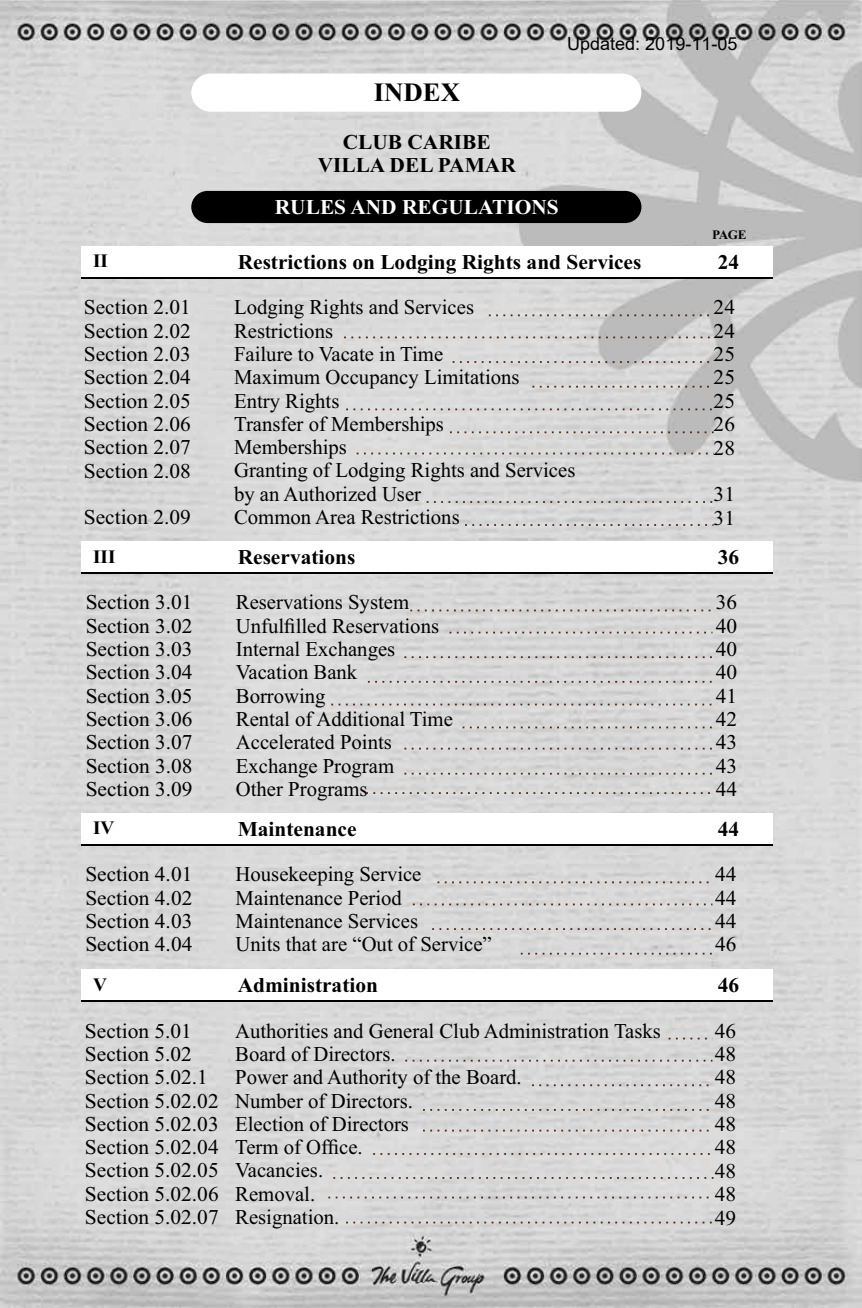
<style>
.page{position:relative;width:862px;height:1308px;background:#fff}
.page>*{position:absolute;margin:0;border:0;box-sizing:border-box;transform-origin:0 0}
.t1{font:700 26.32px "Times New Roman";color:#000}
.t2{font:700 21.15px "Times New Roman";color:#fff}
.t3{font:20.93px/23.4px "Times New Roman";color:#000;text-align:justify}
.t4{font:700 20.93px/23.2px "Times New Roman";color:#000;text-align:center}
.t5{font:700 18.9px "Times New Roman";color:#000}
.t6{font:18px "Arial";color:#000}
.t7{font:700 12.83px "Times New Roman";color:#000}
</style>
<div class="page">
<img style="left:0;top:0;width:861px;height:1307px">
<div style="left:191px;top:74px;width:450px;height:38px;background:#fff;border-radius:19px"></div>
<div style="left:191px;top:191px;width:450px;height:32px;background:#000;border-radius:16px"></div>
<div style="left:81px;top:246px;width:691px;height:33px;background:#fff"></div>
<hr style="left:81px;top:278px;width:691px;height:1px;background:#000">
<svg style="left:488px;top:314px;width:224px;height:2px"></svg>
<svg style="left:344px;top:336px;width:368px;height:2px"></svg>
<svg style="left:452px;top:361px;width:260px;height:2px"></svg>
<svg style="left:532px;top:386px;width:181px;height:1px"></svg>
<svg style="left:346px;top:408px;width:367px;height:2px"></svg>
<svg style="left:449px;top:431px;width:264px;height:2px"></svg>
<svg style="left:356px;top:452px;width:357px;height:2px"></svg>
<svg style="left:465px;top:524px;width:248px;height:2px"></svg>
<div style="left:81px;top:541px;width:691px;height:33px;background:#fff"></div>
<hr style="left:81px;top:573px;width:691px;height:1px;background:#000">
<svg style="left:410px;top:609px;width:302px;height:2px"></svg>
<svg style="left:449px;top:631px;width:263px;height:2px"></svg>
<svg style="left:404px;top:656px;width:308px;height:2px"></svg>
<svg style="left:367px;top:681px;width:346px;height:1px"></svg>
<svg style="left:331px;top:703px;width:382px;height:2px"></svg>
<svg style="left:462px;top:726px;width:251px;height:2px"></svg>
<svg style="left:404px;top:747px;width:309px;height:2px"></svg>
<svg style="left:404px;top:772px;width:309px;height:2px"></svg>
<div style="left:81px;top:813px;width:691px;height:32px;background:#fff"></div>
<hr style="left:81px;top:844px;width:691px;height:1px;background:#000">
<svg style="left:437px;top:881px;width:275px;height:2px"></svg>
<svg style="left:412px;top:903px;width:300px;height:2px"></svg>
<svg style="left:432px;top:928px;width:280px;height:2px"></svg>
<svg style="left:520px;top:952px;width:193px;height:2px"></svg>
<div style="left:81px;top:969px;width:691px;height:33px;background:#fff"></div>
<hr style="left:81px;top:1001px;width:691px;height:1px;background:#000">
<svg style="left:668px;top:1037px;width:44px;height:2px"></svg>
<svg style="left:405px;top:1059px;width:307px;height:2px"></svg>
<svg style="left:531px;top:1084px;width:181px;height:2px"></svg>
<svg style="left:423px;top:1109px;width:290px;height:1px"></svg>
<svg style="left:423px;top:1129px;width:290px;height:2px"></svg>
<svg style="left:373px;top:1153px;width:340px;height:1px"></svg>
<svg style="left:333px;top:1177px;width:380px;height:1px"></svg>
<svg style="left:328px;top:1196px;width:385px;height:2px"></svg>
<svg style="left:346px;top:1221px;width:367px;height:2px"></svg>
<svg style="left:366px;top:792px;width:347px;height:2px"></svg>
<svg style="left:426px;top:501px;width:287px;height:2px"></svg>
<p class="t1" style="left:373px;top:74px;width:88px">INDEX</p>
<p class="t6" style="left:567px;top:32px;width:172px">Updated: 2019-11-05</p>
<p class="t4" style="left:317px;top:130px;width:199px">CLUB CARIBE<br>VILLA DEL PAMAR</p>
<p class="t2" style="left:274px;top:192px;width:285px">RULES AND REGULATIONS</p>
<p class="t7" style="left:711px;top:226px;width:36px">PAGE</p>
<p class="t5" style="left:93px;top:248px;width:16px">II</p>
<p class="t4" style="left:237px;top:249px;width:405px">Restrictions on Lodging Rights and Services</p>
<p class="t4" style="left:717px;top:249px;width:23px">24</p>
<p class="t3" style="left:84px;top:295px;width:108px">Section 2.01<br>Section 2.02<br>Section 2.03<br>Section 2.04<br>Section 2.05<br>Section 2.06<br>Section 2.07<br>Section 2.08</p>
<p class="t3" style="left:84px;top:505px;width:108px">Section 2.09</p>
<p class="t3" style="left:234px;top:295px;width:342px;text-align:left">Lodging Rights and Services<br>Restrictions<br>Failure to Vacate in Time<br>Maximum Occupancy Limitations<br>Entry Rights<br>Transfer of Memberships<br>Memberships<br>Granting of Lodging Rights and Services by an Authorized User<br>Common Area Restrictions</p>
<p class="t3" style="left:713px;top:295px;width:23px">24<br>24<br>25<br>25<br>25<br>26<br>28</p>
<p class="t3" style="left:713px;top:482px;width:23px">31<br>31</p>
<p class="t5" style="left:93px;top:543px;width:24px">III</p>
<p class="t4" style="left:237px;top:544px;width:119px">Reservations</p>
<p class="t4" style="left:717px;top:544px;width:23px">36</p>
<p class="t3" style="left:86px;top:590px;width:108px">Section 3.01<br>Section 3.02<br>Section 3.03<br>Section 3.04<br>Section 3.05<br>Section 3.06<br>Section 3.07<br>Section 3.08<br>Section 3.09</p>
<p class="t3" style="left:715px;top:590px;width:23px">36<br>40<br>40<br>40<br>41<br>42<br>43<br>43<br>44</p>
<p class="t3" style="left:236px;top:590px;width:218px;text-align:left">Reservations System<br>Unfulfilled Reservations<br>Internal Exchanges<br>Vacation Bank<br>Borrowing<br>Rental of Additional Time<br>Accelerated Points<br>Exchange Program<br>Other Programs</p>
<p class="t5" style="left:93px;top:815px;width:23px">IV</p>
<p class="t4" style="left:237px;top:816px;width:120px">Maintenance</p>
<p class="t4" style="left:717px;top:816px;width:23px">44</p>
<p class="t3" style="left:85px;top:862px;width:108px">Section 4.01<br>Section 4.02<br>Section 4.03<br>Section 4.04</p>
<p class="t3" style="left:714px;top:862px;width:23px">44<br>44<br>44<br>46</p>
<p class="t3" style="left:235px;top:862px;width:257px;text-align:left">Housekeeping Service<br>Maintenance Period<br>Maintenance Services<br>Units that are “Out of Service”</p>
<p class="t5" style="left:93px;top:971px;width:15px">V</p>
<p class="t4" style="left:237px;top:972px;width:142px">Administration</p>
<p class="t4" style="left:717px;top:972px;width:23px">46</p>
<p class="t3" style="left:85px;top:1018px;width:135px;text-align:left">Section 5.01<br>Section 5.02<br>Section 5.02.1<br>Section 5.02.02<br>Section 5.02.03<br>Section 5.02.04<br>Section 5.02.05<br>Section 5.02.06<br>Section 5.02.07</p>
<p class="t3" style="left:714px;top:1018px;width:23px">46<br>48<br>48<br>48<br>48<br>48<br>48<br>48<br>49</p>
<p class="t3" style="left:235px;top:1018px;width:427px;text-align:left">Authorities and General Club Administration Tasks<br>Board of Directors.<br>Power and Authority of the Board.<br>Number of Directors.<br>Election of Directors<br>Term of Office.<br>Vacancies.<br>Removal.<br>Resignation.</p>
</div>
